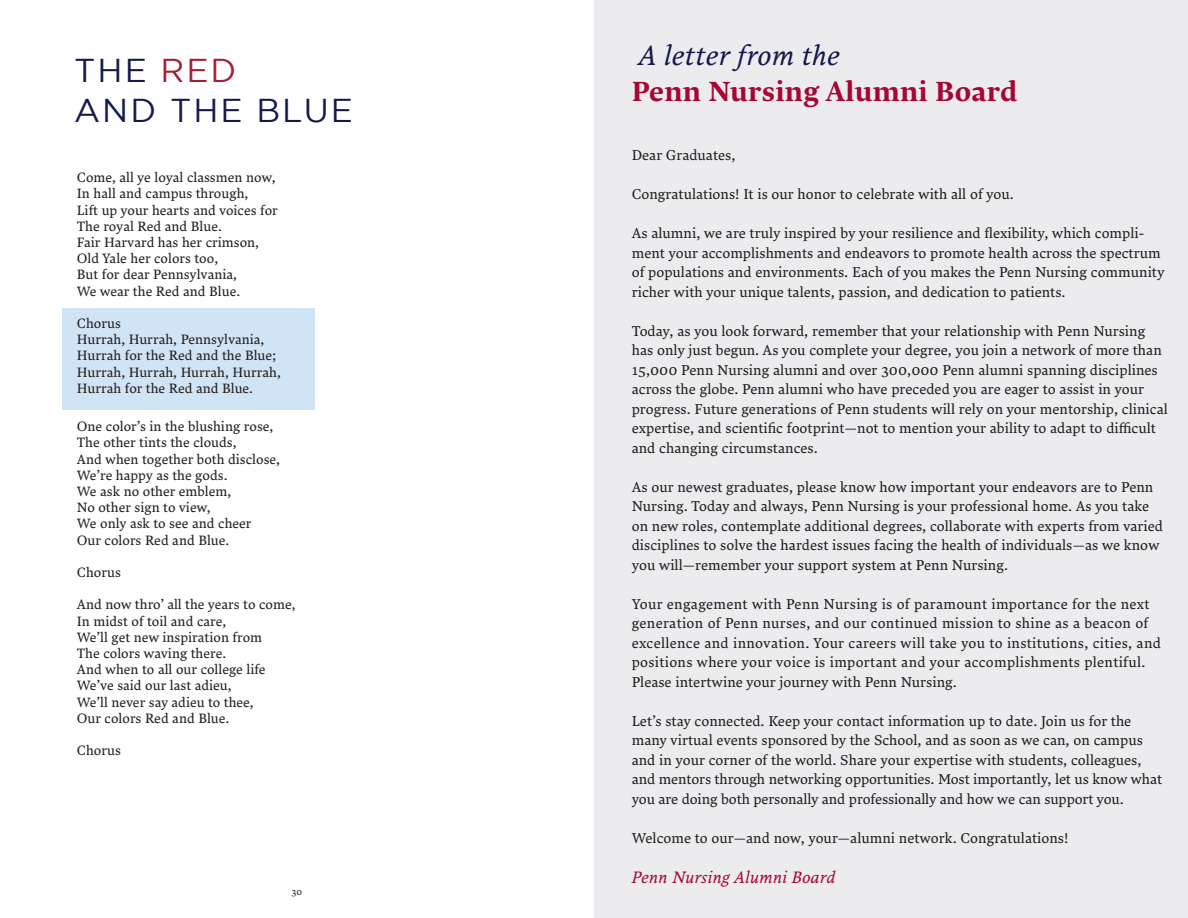
<style>
.page{position:relative;width:1188px;height:918px;background:#fff}
.page>*{position:absolute;margin:0;border:0;box-sizing:border-box;transform-origin:0 0}
.t1{font:33px/39.6px "Gotham";letter-spacing:.06em;color:#14194a}
.t2{font:27.6px/35.5px "Lava Std Bld";letter-spacing:.01em;color:#a80533}
.t3{font:italic 16.5px "Lava Std";letter-spacing:.01em;color:#a80533}
.t4{font:14.25px/19.5px "Lava Std";color:#231f20}
.t5{font:14.25px/19.5px "Lava Std";letter-spacing:.02em;color:#231f20}
.t6{font:13.5px "Lava Std";color:#231f20}
.t7{font:9px "Lava Std";color:#231f20}
.s1{color:#a31f35}
.s2{font-family:"Lava Std";font-style:italic;color:#14194a}
</style>
<div class="page">
<div style="left:594px;top:0;width:594px;height:918px;background:#ececee"></div>
<div style="left:62px;top:308px;width:252px;height:101px;background:#d1e4f5"></div>
<p class="t1" style="left:74px;top:50px;width:280px">THE <span class="s1">RED<br></span>AND THE BLUE</p>
<p class="t6" style="left:77px;top:169px;width:200px">Come, all ye loyal classmen now,</p>
<p class="t6" style="left:77px;top:185px;width:173px">In hall and campus through,</p>
<p class="t6" style="left:77px;top:201px;width:203px">Lift up your hearts and voices for</p>
<p class="t6" style="left:77px;top:217px;width:147px">The royal Red and Blue.</p>
<p class="t6" style="left:77px;top:233px;width:184px">Fair Harvard has her crimson,</p>
<p class="t6" style="left:77px;top:250px;width:143px">Old Yale her colors too,</p>
<p class="t6" style="left:77px;top:266px;width:162px">But for dear Pennsylvania,</p>
<p class="t6" style="left:77px;top:282px;width:165px">We wear the Red and Blue.</p>
<p class="t6" style="left:77px;top:314px;width:46px">Chorus</p>
<p class="t6" style="left:77px;top:331px;width:189px">Hurrah, Hurrah, Pennsylvania,</p>
<p class="t6" style="left:77px;top:347px;width:201px">Hurrah for the Red and the Blue;</p>
<p class="t6" style="left:77px;top:363px;width:206px">Hurrah, Hurrah, Hurrah, Hurrah,</p>
<p class="t6" style="left:77px;top:379px;width:178px">Hurrah for the Red and Blue.</p>
<p class="t6" style="left:77px;top:418px;width:198px">One color’s in the blushing rose,</p>
<p class="t6" style="left:77px;top:434px;width:161px">The other tints the clouds,</p>
<p class="t6" style="left:77px;top:450px;width:205px">And when together both disclose,</p>
<p class="t6" style="left:77px;top:466px;width:152px">We’re happy as the gods.</p>
<p class="t6" style="left:77px;top:482px;width:156px">We ask no other emblem,</p>
<p class="t6" style="left:77px;top:499px;width:135px">No other sign to view,</p>
<p class="t6" style="left:77px;top:515px;width:176px">We only ask to see and cheer</p>
<p class="t6" style="left:77px;top:531px;width:154px">Our colors Red and Blue.</p>
<p class="t6" style="left:77px;top:563px;width:46px">Chorus</p>
<p class="t6" style="left:77px;top:596px;width:220px">And now thro’ all the years to come,</p>
<p class="t6" style="left:77px;top:612px;width:151px">In midst of toil and care,</p>
<p class="t6" style="left:77px;top:628px;width:187px">We’ll get new inspiration from</p>
<p class="t6" style="left:77px;top:644px;width:151px">The colors waving there.</p>
<p class="t6" style="left:77px;top:661px;width:190px">And when to all our college life</p>
<p class="t6" style="left:77px;top:677px;width:156px">We’ve said our last adieu,</p>
<p class="t6" style="left:77px;top:693px;width:178px">We’ll never say adieu to thee,</p>
<p class="t6" style="left:77px;top:709px;width:154px">Our colors Red and Blue.</p>
<p class="t6" style="left:77px;top:742px;width:46px">Chorus</p>
<p class="t7" style="left:292px;top:886px;width:12px">30</p>
<p class="t2" style="left:632px;top:37px;width:387px"><span class="s2">A letter from the<br></span>Penn Nursing Alumni Board</p>
<p class="t4" style="left:632px;top:145px;width:105px">Dear Graduates,</p>
<p class="t4" style="left:632px;top:184px;width:384px">Congratulations! It is our honor to celebrate with all of you.</p>
<p class="t4" style="left:632px;top:223px;width:534px">As alumni, we are truly inspired by your resilience and flexibility, which compli&shy;ment your accomplishments and endeavors to promote health across the spectrum of populations and environments. Each of you makes the Penn Nursing community richer with your unique talents, passion, and dedication to patients.</p>
<p class="t4" style="left:632px;top:320px;width:538px">Today, as you look forward, remember that your relationship with Penn Nursing has only just begun. As you complete your degree, you join a network of more than 15,000 Penn Nursing alumni and over 300,000 Penn alumni spanning disciplines across the globe. Penn alumni who have preceded you are eager to assist in your progress. Future generations of Penn students will rely on your mentorship, clinical expertise, and scientific footprint—not to mention your ability to adapt to difficult and changing circumstances.</p>
<p class="t4" style="left:632px;top:476px;width:533px">As our newest graduates, please know how important your endeavors are to Penn Nursing. Today and always, Penn Nursing is your professional home. As you take on new roles, contemplate additional degrees, collaborate with experts from varied disciplines to solve the hardest issues facing the health of individuals—as we know you will—remember your support system at Penn Nursing.</p>
<p class="t5" style="left:632px;top:593px;width:531px">Your engagement with Penn Nursing is of paramount importance for the next generation of Penn nurses, and our continued mission to shine as a beacon of excellence and innovation. Your careers will take you to institutions, cities, and positions where your voice is important and your accomplishments plentiful.<br>Please intertwine your journey with Penn Nursing.</p>
<p class="t4" style="left:632px;top:710px;width:532px">Let’s stay connected. Keep your contact information up to date. Join us for the many virtual events sponsored by the School, and as soon as we can, on campus and in your corner of the world. Share your expertise with students, colleagues, and mentors through networking opportunities. Most importantly, let us know what you are doing both personally and professionally and how we can support you.</p>
<p class="t4" style="left:632px;top:827px;width:438px">Welcome to our—and now, your—alumni network. Congratulations!</p>
<p class="t3" style="left:632px;top:866px;width:205px">Penn Nursing Alumni Board</p>
</div>
